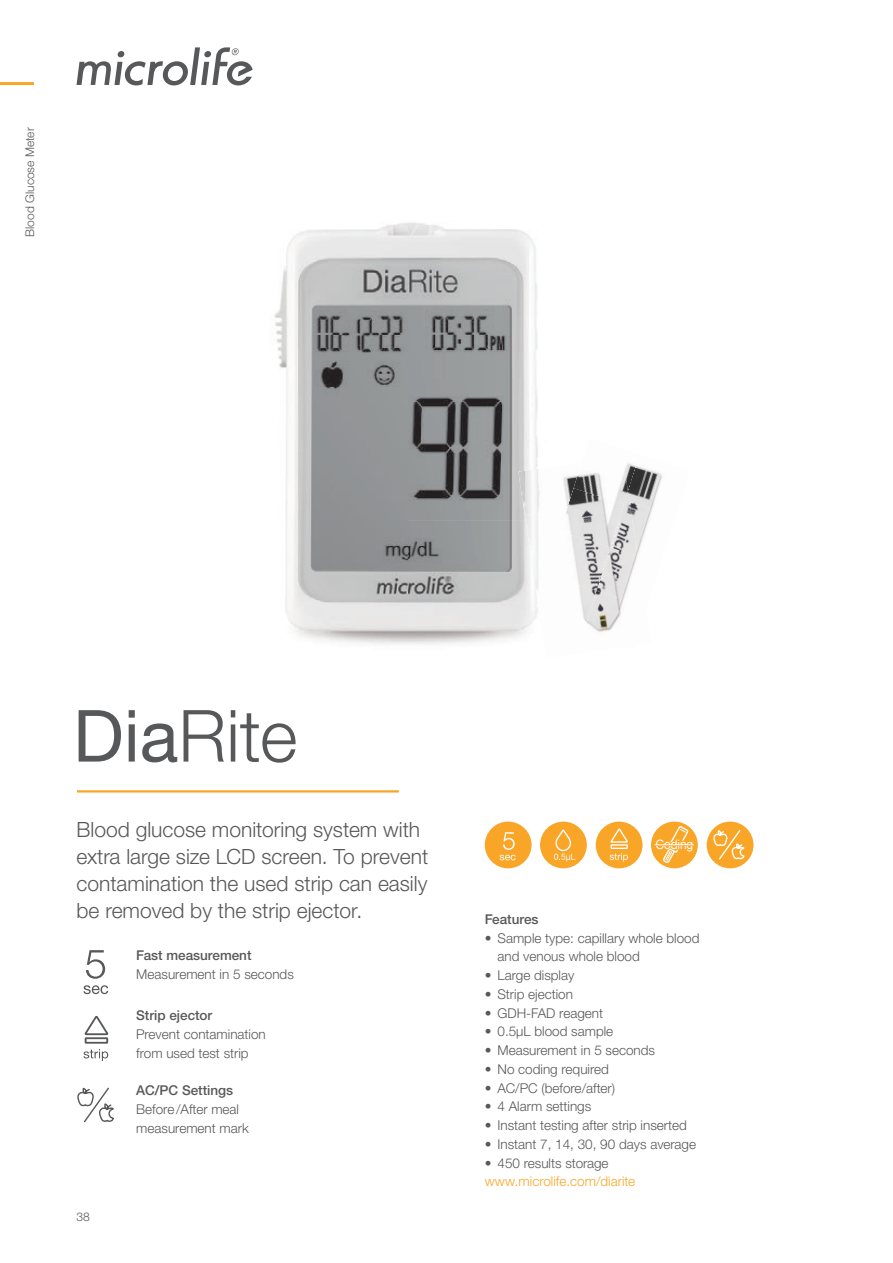
<style>
.page{position:relative;width:893px;height:1263px;background:#fff}
.page>*{position:absolute;margin:0;border:0;box-sizing:border-box;transform-origin:0 0}
.t1{font:300 72px "Helvetica Neue LTW1 G";color:#57585a}
.t2{font:300 21px/27px "Helvetica Neue LTW1 G";color:#57585a}
.t3{font:300 13.5px/18.8px "Helvetica Neue LTW1 G";color:#57585a}
.t4{font:500 13.5px "Helvetica Neue LTW1 G";color:#57585a}
.t5{font:300 13.5px "Helvetica Neue LTW1 G";color:#f9a628}
.t6{font:300 12px "Helvetica Neue LTW1 G";color:#57585a}
.t7{font:11.55px "Helvetica Neue LTW1 G";color:#fff}
.s1{font-weight:400}
</style>
<div class="page">
<svg style="left:77px;top:47px;width:176px;height:38px"></svg>
<img style="left:274px;top:222px;width:264px;height:298px">
<img style="left:285px;top:520px;width:248px;height:105px">
<hr style="left:0;top:82px;width:34px;height:3px;background:#f9a628">
<div style="left:596px;top:821px;width:46px;height:47px;background:#f9a628;border-radius:50%"></div>
<svg style="left:610px;top:829px;width:18px;height:33px"></svg>
<div style="left:540px;top:821px;width:47px;height:47px;background:#f9a628;border-radius:50%"></div>
<svg style="left:554px;top:829px;width:21px;height:32px"></svg>
<div style="left:651px;top:821px;width:47px;height:47px;background:#f9a628;border-radius:50%"></div>
<hr style="left:655px;top:844px;width:39px;height:1px;background:#fff">
<svg style="left:662px;top:825px;width:27px;height:39px"></svg>
<svg style="left:84px;top:985px;width:24px;height:9px"></svg>
<svg style="left:86px;top:950px;width:19px;height:29px"></svg>
<svg style="left:84px;top:1017px;width:24px;height:44px"></svg>
<svg style="left:77px;top:1087px;width:37px;height:35px"></svg>
<img style="left:638px;top:517px;width:12px;height:30px">
<img style="left:630px;top:467px;width:32px;height:50px">
<img style="left:628px;top:463px;width:12px;height:28px">
<img style="left:563px;top:476px;width:10px;height:12px">
<img style="left:525px;top:515px;width:14px;height:87px">
<img style="left:518px;top:466px;width:22px;height:49px">
<img style="left:597px;top:606px;width:25px;height:26px">
<img style="left:579px;top:591px;width:18px;height:40px">
<img style="left:596px;top:547px;width:44px;height:59px">
<img style="left:572px;top:547px;width:38px;height:44px">
<img style="left:610px;top:504px;width:28px;height:52px">
<img style="left:564px;top:488px;width:60px;height:59px">
<img style="left:624px;top:491px;width:6px;height:15px">
<img style="left:573px;top:463px;width:55px;height:41px">
<img style="left:538px;top:549px;width:1px;height:65px">
<svg style="left:485px;top:821px;width:46px;height:47px"></svg>
<div style="left:707px;top:821px;width:46px;height:47px;background:#f9a628;border-radius:50%"></div>
<svg style="left:713px;top:830px;width:32px;height:30px"></svg>
<hr style="left:77px;top:790px;width:322px;height:2px;background:#f9a628">
<p class="t6" style="left:22px;top:237px;width:111px;rotate:-90deg">Blood Glucose Meter</p>
<h1 class="t1" style="left:73px;top:692px;width:226px"><span class="s1">Dia</span>Rite</h1>
<h2 class="t2" style="left:77px;top:815px;width:353px">Blood glucose monitoring system with extra large size LCD screen. To prevent contamination the used strip can easily be removed by the strip ejector.</h2>
<p class="t6" style="left:77px;top:1209px;width:15px">38</p>
<p class="t4" style="left:136px;top:947px;width:117px">Fast measurement</p>
<p class="t3" style="left:136px;top:964px;width:159px">Measurement in 5 seconds</p>
<p class="t4" style="left:136px;top:1007px;width:78px">Strip ejector</p>
<p class="t3" style="left:136px;top:1025px;width:131px">Prevent contamination from used test strip</p>
<p class="t4" style="left:136px;top:1082px;width:99px">AC/PC Settings</p>
<p class="t3" style="left:136px;top:1100px;width:114px">Before /After meal measurement mark</p>
<p class="t7" style="left:656px;top:837px;width:39px">Coding</p>
<p class="t4" style="left:485px;top:911px;width:55px">Features</p>
<p class="t3" style="left:497px;top:928px;width:203px;text-indent:-13px">• Sample type: capillary whole blood and venous whole blood</p>
<p class="t3" style="left:485px;top:966px;width:91px">• Large display</p>
<p class="t3" style="left:485px;top:985px;width:90px">• Strip ejection</p>
<p class="t3" style="left:485px;top:1003px;width:120px">• GDH-FAD reagent</p>
<p class="t3" style="left:485px;top:1022px;width:130px">• 0.5μL blood sample</p>
<p class="t3" style="left:485px;top:1041px;width:172px">• Measurement in 5 seconds</p>
<p class="t3" style="left:485px;top:1060px;width:126px">• No coding required</p>
<p class="t3" style="left:485px;top:1078px;width:132px">• AC/PC (before/after)</p>
<p class="t3" style="left:485px;top:1097px;width:108px">• 4 Alarm settings</p>
<p class="t3" style="left:485px;top:1116px;width:203px">• Instant testing after strip inserted</p>
<p class="t3" style="left:485px;top:1135px;width:213px">• Instant 7, 14, 30, 90 days average</p>
<p class="t3" style="left:485px;top:1153px;width:125px">• 450 results storage</p>
<p class="t5" style="left:485px;top:1173px;width:152px">www.microlife.com/diarite</p>
</div>
